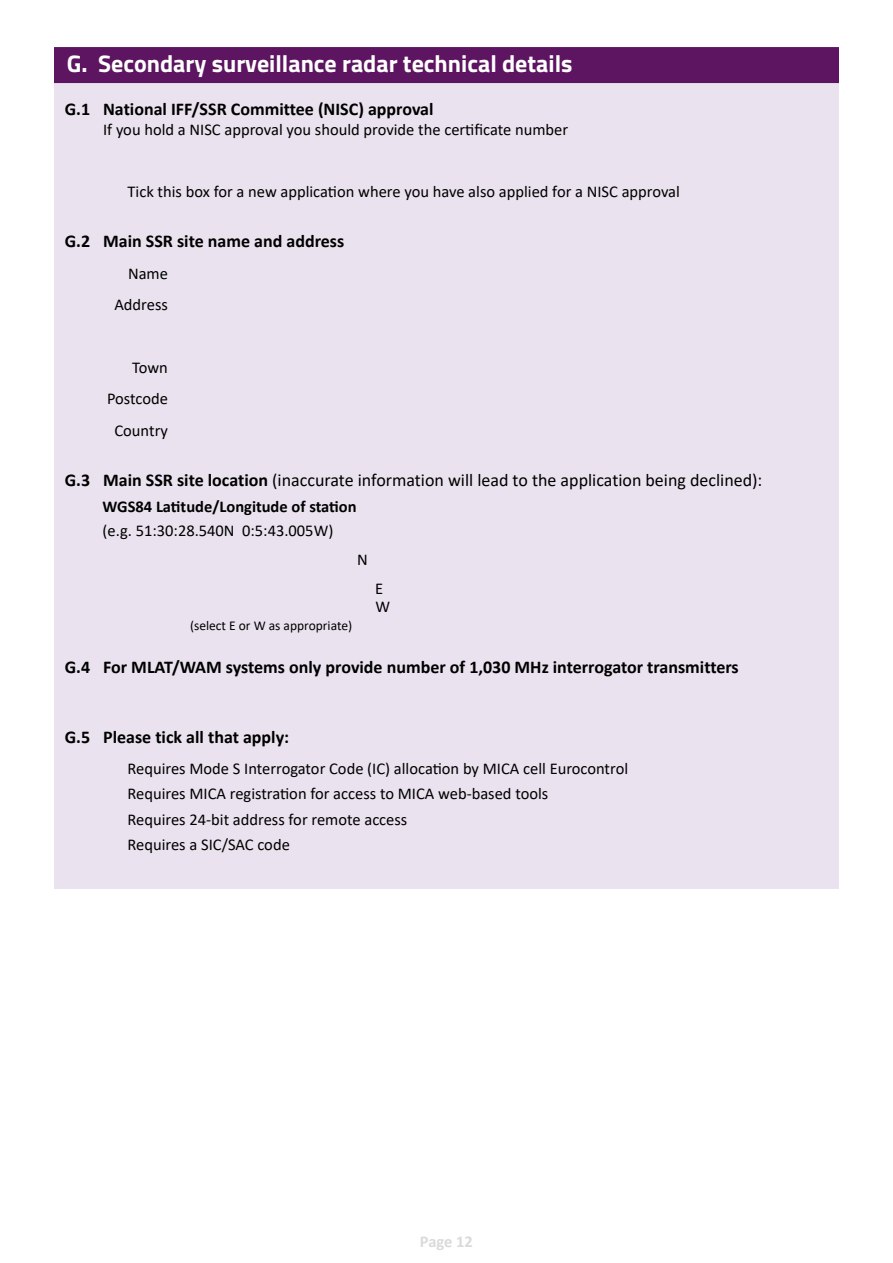
<style>
.page{position:relative;width:893px;height:1263px;background:#fff}
.page>*{position:absolute;margin:0;border:0;box-sizing:border-box;transform-origin:0 0}
.t1{font:700 24px "Titillium";color:#fff}
.t2{font:700 18px "Calibri";color:#000}
.t3{font:18px "Calibri";color:#000}
.t4{font:16.5px/25.5px "Calibri";color:#000}
.t5{font:700 16.5px "Calibri";color:#000}
.t6{font:700 16.5px "Calibri";letter-spacing:-.005em;color:#dadada}
.t7{font:13.5px "Calibri";color:#000}
.s1{font-weight:700}
</style>
<div class="page">
<div style="left:54px;top:69px;width:785px;height:820px;background:#eae3ef"></div>
<div style="left:54px;top:47px;width:785px;height:36px;background:#5d1561"></div>
<h1 class="t1" style="left:67px;top:46px;width:507px">G. Secondary surveillance radar technical details</h1>
<p class="t2" style="left:65px;top:96px;width:370px">G.1 National IFF/SSR Committee (NISC) approval</p>
<p class="t4" style="left:103px;top:116px;width:467px">If you hold a NISC approval you should provide the certificate number</p>
<p class="t4" style="left:128px;top:179px;width:554px">Tick this box for a new application where you have also applied for a NISC approval</p>
<p class="t2" style="left:65px;top:228px;width:281px">G.2 Main SSR site name and address</p>
<p class="t4" style="left:114px;top:257px;width:55px;line-height:31px;text-align:right">Name<br>Address</p>
<p class="t4" style="left:132px;top:354px;width:37px">Town</p>
<p class="t4" style="left:107px;top:385px;width:62px">Postcode</p>
<p class="t4" style="left:114px;top:417px;width:55px">Country</p>
<p class="t3" style="left:65px;top:468px;width:699px"><span class="s1">G.3 Main SSR site location</span> (inaccurate information will lead to the application being declined):</p>
<p class="t5" style="left:102px;top:495px;width:256px">WGS84 Latitude/Longitude of station</p>
<p class="t4" style="left:102px;top:517px;width:232px">(e.g. 51:30:28.540N 0:5:43.005W)</p>
<p class="t4" style="left:357px;top:546px;width:12px">N</p>
<p class="t4" style="left:375px;top:579px;width:16px;line-height:18px">E<br>W</p>
<p class="t7" style="left:190px;top:616px;width:164px">(select E or W as appropriate)</p>
<p class="t2" style="left:65px;top:654px;width:675px">G.4 For MLAT/WAM systems only provide number of 1,030 MHz interrogator transmitters</p>
<p class="t2" style="left:65px;top:724px;width:226px">G.5 Please tick all that apply:</p>
<p class="t4" style="left:128px;top:755px;width:502px">Requires Mode S Interrogator Code (IC) allocation by MICA cell Eurocontrol Requires MICA registration for access to MICA web-based tools<br>Requires 24-bit address for remote access<br>Requires a SIC/SAC code</p>
<p class="t6" style="left:420px;top:1230px;width:55px">Page 12</p>
</div>
